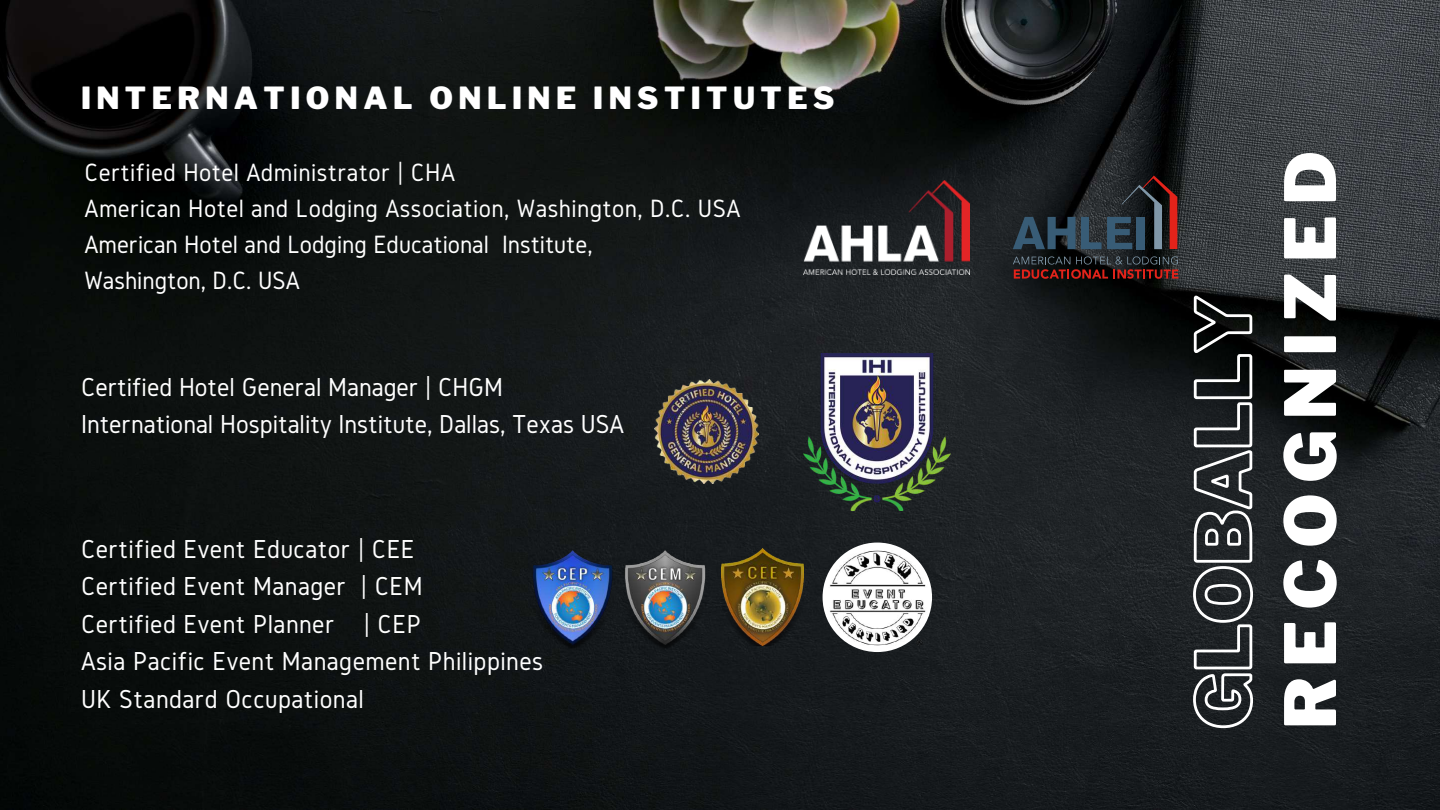
<style>
.page{position:relative;width:1440px;height:810px;background:#fff}
.page>*{position:absolute;margin:0;border:0;box-sizing:border-box;transform-origin:0 0}
.t1{font:900 70px "Libre Franklin";letter-spacing:.145em;color:#fff}
.t2{font:900 30.3px "Libre Franklin";letter-spacing:.18em;color:#fff}
.t3{font:27px/37.5px "Gidole";letter-spacing:.015em;color:#fff}
.t4{font:26px/36px "Gidole";letter-spacing:.015em;color:#fff}
</style>
<div class="page">
<img style="left:0;top:0;width:1440px;height:810px">
<img style="left:803px;top:180px;width:167px;height:94px">
<svg style="left:1013px;top:176px;width:164px;height:73px;background:#2b2e35"></svg>
<svg style="left:1013px;top:256px;width:165px;height:23px;background:#3f2020"></svg>
<img style="left:803px;top:353px;width:148px;height:158px">
<img style="left:654px;top:379px;width:105px;height:105px">
<img style="left:812px;top:538px;width:122px;height:130px">
<img style="left:727px;top:549px;width:77px;height:96px">
<img style="left:635px;top:543px;width:92px;height:109px">
<img style="left:510px;top:543px;width:125px;height:109px">
<svg style="left:1191px;top:294px;width:64px;height:436px;background:#454849"></svg>
<p class="t2" style="left:81px;top:80px;width:755px">INTERNATIONAL ONLINE INSTITUTES</p>
<p class="t4" style="left:84px;top:154px;width:658px">Certified Hotel Administrator | CHA<br>American Hotel and Lodging Association, Washington, D.C. USA American Hotel and Lodging Educational Institute,<br>Washington, D.C. USA</p>
<p class="t3" style="left:81px;top:367px;width:545px">Certified Hotel General Manager | CHGM<br>International Hospitality Institute, Dallas, Texas USA</p>
<p class="t3" style="left:81px;top:530px;width:464px">Certified Event Educator | CEE<br>Certified Event Manager | CEM<br>Certified Event Planner | CEP<br>Asia Pacific Event Management Philippines<br>UK Standard Occupational</p>
<h1 class="t1" style="left:1268px;top:729px;width:580px;rotate:-90deg">RECOGNIZED</h1>
</div>
